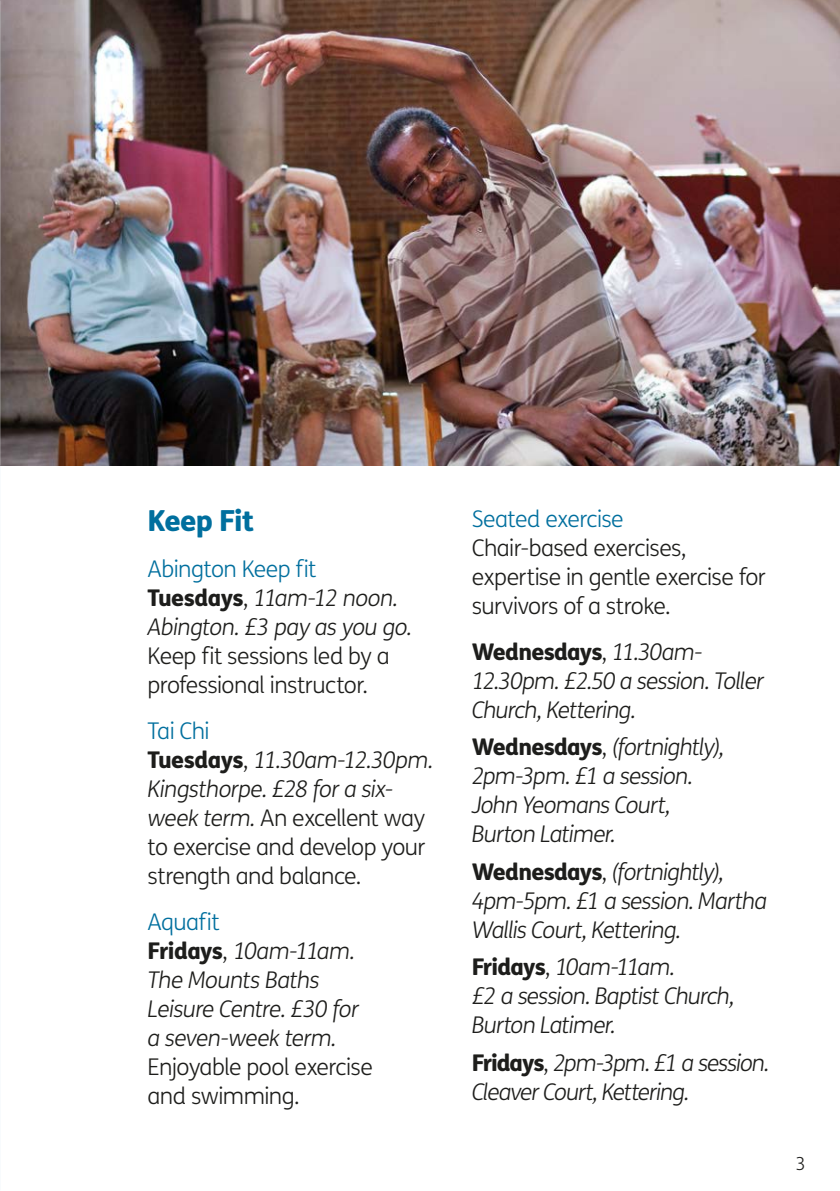
<style>
.page{position:relative;width:840px;height:1191px;background:#fff}
.page>*{position:absolute;margin:0;border:0;box-sizing:border-box;transform-origin:0 0}
.t1{font:800 29px "FS Me";letter-spacing:-.025em;color:#006f9e}
.t2{font:italic 300 23px/29px "FS Me";letter-spacing:-.035em;color:#1d1d1b}
.t3{font:300 23px/29px "FS Me";letter-spacing:-.025em;color:#1d1d1b}
.t4{font:300 23px "FS Me";letter-spacing:-.025em;color:#006f9e}
.t5{font:300 18px "FS Me";color:#1d1d1b}
.s1{font-style:normal;color:#006f9e}
.s2{font-weight:800;font-style:normal}
.s3{font-style:normal}
.s4{color:#006f9e}
.s5{font-weight:800}
.s6{font-style:italic}
</style>
<div class="page">
<img style="left:0;top:0;width:839px;height:465px">
<p class="t1" style="left:147px;top:502px;width:108px">Keep Fit</p>
<p class="t2" style="left:147px;top:555px;width:266px"><span class="s1">Abington Keep fit<br></span><span class="s2">Tuesdays</span><span class="s3">,</span> 11am-12 noon.<br>Abington. £3 pay as you go.</p>
<p class="t3" style="left:147px;top:642px;width:243px">Keep fit sessions led by a professional instructor.</p>
<p class="t3" style="left:147px;top:717px;width:287px"><span class="s4">Tai Chi<br></span><span class="s5">Tuesdays</span>, <span class="s6">11.30am-12.30pm.<br>Kingsthorpe. £28 for a six&shy;week term.</span> An excellent way to exercise and develop your strength and balance.</p>
<p class="t2" style="left:147px;top:908px;width:213px"><span class="s1">Aquafit<br></span><span class="s2">Fridays</span><span class="s3">,</span> 10am-11am.<br>The Mounts Baths<br>Leisure Centre. £30 for a seven-week term.</p>
<p class="t3" style="left:147px;top:1053px;width:227px">Enjoyable pool exercise and swimming.</p>
<p class="t4" style="left:471px;top:505px;width:153px">Seated exercise</p>
<p class="t3" style="left:471px;top:533px;width:295px">Chair-based exercises, expertise in gentle exercise for survivors of a stroke.</p>
<p class="t2" style="left:471px;top:637px;width:293px"><span class="s2">Wednesdays</span><span class="s3">,</span> 11.30am-<br>12.30pm. £2.50 a session. Toller<br>Church, Kettering.</p>
<p class="t2" style="left:471px;top:733px;width:254px"><span class="s2">Wednesdays</span><span class="s3">,</span> (fortnightly),<br>2pm-3pm. £1 a session.<br>John Yeomans Court,<br>Burton Latimer.</p>
<p class="t2" style="left:471px;top:857px;width:297px"><span class="s2">Wednesdays</span><span class="s3">,</span> (fortnightly),<br>4pm-5pm. £1 a session. Martha<br>Wallis Court, Kettering.</p>
<p class="t2" style="left:471px;top:953px;width:264px"><span class="s2">Fridays</span><span class="s3">,</span> 10am-11am.<br>£2 a session. Baptist Church,<br>Burton Latimer.</p>
<p class="t2" style="left:471px;top:1049px;width:299px"><span class="s2">Fridays</span><span class="s3">,</span> 2pm-3pm. £1 a session.<br>Cleaver Court, Kettering.</p>
<p class="t5" style="left:795px;top:1153px;width:12px">3</p>
</div>
